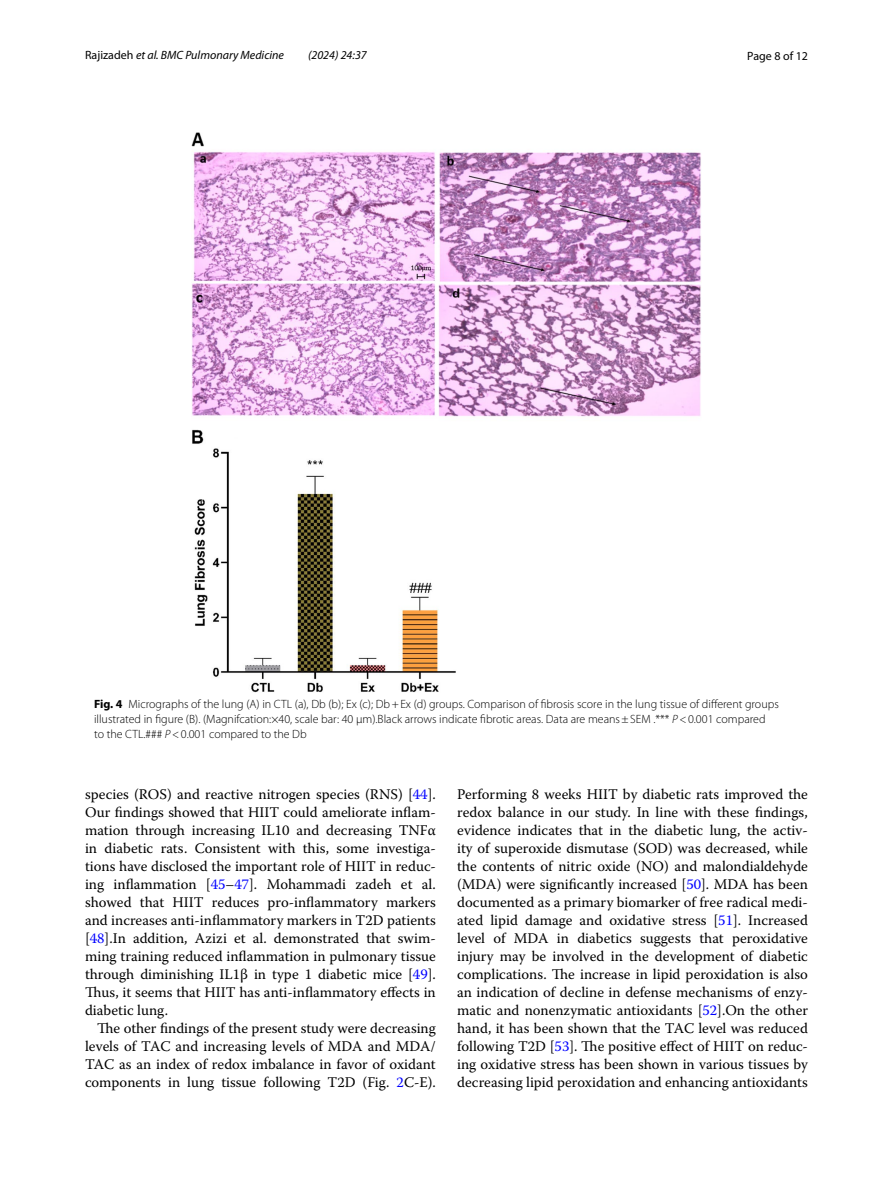
<style>
.page{position:relative;width:893px;height:1187px;background:#fff}
.page>*{position:absolute;margin:0;border:0;box-sizing:border-box;transform-origin:0 0}
.t1{font:14.7px/18px "Warnock Pro";color:#000;text-align:justify}
.t2{font:300 12px/15px "Myriad Pro";color:#000}
.t3{font:italic 12px "Myriad Pro";color:#000}
.t4{font:12px "Myriad Pro";color:#000}
.s1{font-style:normal}
.s2{font-weight:700}
.s3{font-style:italic}
.s4{color:#00f}
</style>
<div class="page">
<img style="left:191px;top:133px;width:510px;height:559px">
<p class="t3" style="left:85px;top:48px;width:200px"><span class="s1">Rajizadeh</span> et al. BMC Pulmonary Medicine</p>
<p class="t3" style="left:308px;top:48px;width:60px">(2024) 24:37</p>
<p class="t4" style="left:747px;top:48px;width:62px">Page 8 of 12</p>
<p class="t2" style="left:94px;top:696px;width:686px"><span class="s2">Fig. 4</span> Micrographs of the lung (A) in CTL (a), Db (b); Ex (c); Db+Ex (d) groups. Comparison of fibrosis score in the lung tissue of different groups illustrated in figure (B). (Magnifcation:×40, scale bar: 40 μm).Black arrows indicate fibrotic areas. Data are means±SEM .*** <span class="s3">P</span>&lt;0.001 compared<br>to the CTL.### <span class="s3">P</span>&lt;0.001 compared to the Db</p>
<p class="t1" style="left:85px;top:785px;width:352px">species (ROS) and reactive nitrogen species (RNS) [<span class="s4">44</span>].<br>Our findings showed that HIIT could ameliorate inflam&shy;mation through increasing IL10 and decreasing TNFα in diabetic rats. Consistent with this, some investiga&shy;tions have disclosed the important role of HIIT in reduc&shy;ing inflammation [<span class="s4">45</span>–<span class="s4">47</span>]. Mohammadi zadeh et al. showed that HIIT reduces pro-inflammatory markers and increases anti-inflammatory markers in T2D patients [<span class="s4">48</span>].In addition, Azizi et al. demonstrated that swim&shy;ming training reduced inflammation in pulmonary tissue through diminishing IL1β in type 1 diabetic mice [<span class="s4">49</span>].<br>Thus, it seems that HIIT has anti-inflammatory effects in diabetic lung.</p>
<p class="t1" style="left:85px;top:1019px;width:352px;text-indent:12px">The other findings of the present study were decreasing levels of TAC and increasing levels of MDA and MDA/ TAC as an index of redox imbalance in favor of oxidant components in lung tissue following T2D (Fig. <span class="s4">2</span>C-E).</p>
<p class="t1" style="left:457px;top:785px;width:352px">Performing 8 weeks HIIT by diabetic rats improved the redox balance in our study. In line with these findings, evidence indicates that in the diabetic lung, the activ&shy;ity of superoxide dismutase (SOD) was decreased, while the contents of nitric oxide (NO) and malondialdehyde (MDA) were significantly increased [<span class="s4">50</span>]. MDA has been documented as a primary biomarker of free radical medi&shy;ated lipid damage and oxidative stress [<span class="s4">51</span>]. Increased level of MDA in diabetics suggests that peroxidative injury may be involved in the development of diabetic complications. The increase in lipid peroxidation is also an indication of decline in defense mechanisms of enzy&shy;matic and nonenzymatic antioxidants [<span class="s4">52</span>].On the other hand, it has been shown that the TAC level was reduced following T2D [<span class="s4">53</span>]. The positive effect of HIIT on reduc&shy;ing oxidative stress has been shown in various tissues by decreasing lipid peroxidation and enhancing antioxidants</p>
</div>
